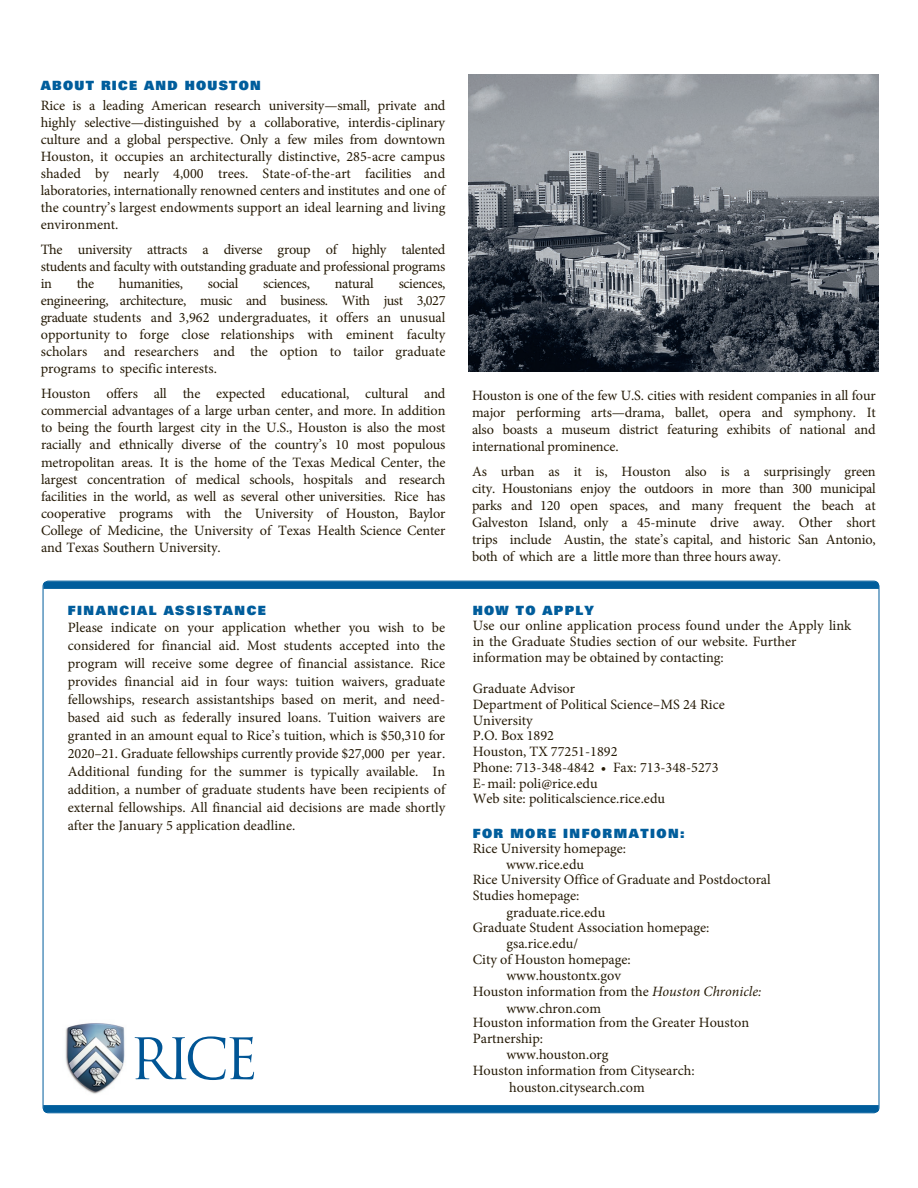
<style>
.page{position:relative;width:918px;height:1188px;background:#fff}
.page>*{position:absolute;margin:0;border:0;box-sizing:border-box;transform-origin:0 0}
.t1{font:14.25px/17.1px "Minion Pro";color:#251a06;text-align:justify}
.t2{font:14.25px "Minion Pro";letter-spacing:-.025em;color:#251a06}
.t3{font:12.75px "Univers LT Std X Black";letter-spacing:.115em;color:#005d9c}
.s1{font-style:italic}
</style>
<div class="page">
<svg style="left:43px;top:1105px;width:836px;height:8px;background:#06609e"></svg>
<svg style="left:43px;top:581px;width:836px;height:8px;background:#07619e"></svg>
<img style="left:469px;top:75px;width:409px;height:297px">
<svg style="left:135px;top:1036px;width:119px;height:44px"></svg>
<img style="left:65px;top:1023px;width:60px;height:71px">
<p class="t3" style="left:41px;top:77px;width:222px">ABOUT RICE AND HOUSTON</p>
<p class="t1" style="left:41px;top:97px;width:406px">Rice is a leading American research university—small, private and highly selective—distinguished by a collaborative, interdis-ciplinary culture and a global perspective. Only a few miles from downtown Houston, it occupies an architecturally distinctive, 285-acre campus shaded by nearly 4,000 trees. State-of-the-art facilities and laboratories, internationally renowned centers and institutes and one of the country’s largest endowments support an ideal learning and living environment.</p>
<p class="t1" style="left:41px;top:241px;width:406px">The university attracts a diverse group of highly talented students and faculty with outstanding graduate and professional programs in</p>
<p class="t1" style="left:77px;top:275px;width:19px">the</p>
<p class="t2" style="left:119px;top:274px;width:66px">humanities,</p>
<p class="t1" style="left:208px;top:275px;width:32px">social</p>
<p class="t2" style="left:263px;top:274px;width:48px">sciences,</p>
<p class="t2" style="left:335px;top:274px;width:41px">natural</p>
<p class="t1" style="left:41px;top:275px;width:406px;text-indent:358px">sciences, engineering, architecture, music and business. With just 3,027 graduate students and 3,962 undergraduates, it offers an unusual opportunity to forge close relationships with eminent faculty scholars and researchers and the option to tailor graduate programs to specific interests.</p>
<p class="t1" style="left:41px;top:385px;width:406px">Houston offers all the expected educational, cultural and commercial advantages of a large urban center, and more. In addition to being the fourth largest city in the U.S., Houston is also the most racially and ethnically diverse of the country’s 10 most populous metropolitan areas. It is the home of the Texas Medical Center, the largest concentration of medical schools, hospitals and research facilities in the world, as well as several other universities. Rice has cooperative programs with the University of Houston, Baylor College of Medicine, the University of Texas Health Science Center and Texas Southern University.</p>
<p class="t3" style="left:68px;top:602px;width:200px">FINANCIAL ASSISTANCE</p>
<p class="t1" style="left:68px;top:619px;width:379px;line-height:18px">Please indicate on your application whether you wish to be considered for financial aid. Most students accepted into the program will receive some degree of financial assistance. Rice provides financial aid in four ways: tuition waivers, graduate fellowships, research assistantships based on merit, and need&shy;based aid such as federally insured loans. Tuition waivers are granted in an amount equal to Rice’s tuition, which is $50,310 for 2020–21. Graduate fellowships currently provide $27,000 per year.<br>Additional funding for the summer is typically available. In addition, a number of graduate students have been recipients of external fellowships. All financial aid decisions are made shortly after the January 5 application deadline.</p>
<p class="t1" style="left:472px;top:387px;width:405px">Houston is one of the few U.S. cities with resident companies in all four major performing arts—drama, ballet, opera and symphony. It also boasts a museum district featuring exhibits of national and international prominence.</p>
<p class="t1" style="left:472px;top:463px;width:405px">As urban as it is, Houston also is a surprisingly green city. Houstonians enjoy the outdoors in more than 300 municipal parks and 120 open spaces, and many frequent the beach at Galveston Island, only a 45-minute drive away. Other short trips include Austin, the state’s capital, and historic San Antonio, both of which are a little more than three hours away.</p>
<p class="t3" style="left:473px;top:602px;width:123px">HOW TO APPLY</p>
<p class="t1" style="left:473px;top:617px;width:380px;line-height:16px;text-align:left">Use our online application process found under the Apply link in the Graduate Studies section of our website. Further information may be obtained by contacting:</p>
<p class="t1" style="left:473px;top:681px;width:254px;line-height:15.8px;text-align:left">Graduate Advisor<br>Department of Political Science–MS 24 Rice<br>University<br>P.O. Box 1892<br>Houston, TX 77251-1892<br>Phone: 713-348-4842 • Fax: 713-348-5273<br>E-mail: poli@rice.edu<br>Web site: politicalscience.rice.edu</p>
<p class="t3" style="left:473px;top:825px;width:214px">FOR MORE INFORMATION:</p>
<p class="t1" style="left:473px;top:840px;width:155px">Rice University homepage:</p>
<p class="t1" style="left:506px;top:856px;width:80px">www.rice.edu</p>
<p class="t1" style="left:473px;top:871px;width:300px">Rice University Office of Graduate and Postdoctoral</p>
<p class="t1" style="left:473px;top:887px;width:108px">Studies homepage:</p>
<p class="t1" style="left:506px;top:904px;width:100px">graduate.rice.edu</p>
<p class="t1" style="left:473px;top:919px;width:238px">Graduate Student Association homepage:</p>
<p class="t1" style="left:506px;top:935px;width:73px">gsa.rice.edu/</p>
<p class="t1" style="left:473px;top:951px;width:160px">City of Houston homepage:</p>
<p class="t1" style="left:506px;top:967px;width:116px">www.houstontx.gov</p>
<p class="t1" style="left:473px;top:983px;width:290px">Houston information from the <span class="s1">Houston Chronicle:</span></p>
<p class="t1" style="left:506px;top:999px;width:96px">www.chron.com</p>
<p class="t1" style="left:473px;top:1014px;width:278px">Houston information from the Greater Houston</p>
<p class="t1" style="left:473px;top:1030px;width:72px">Partnership:</p>
<p class="t1" style="left:506px;top:1046px;width:104px">www.houston.org</p>
<p class="t1" style="left:473px;top:1062px;width:223px">Houston information from Citysearch:</p>
<p class="t1" style="left:509px;top:1079px;width:137px">houston.citysearch.com</p>
</div>
